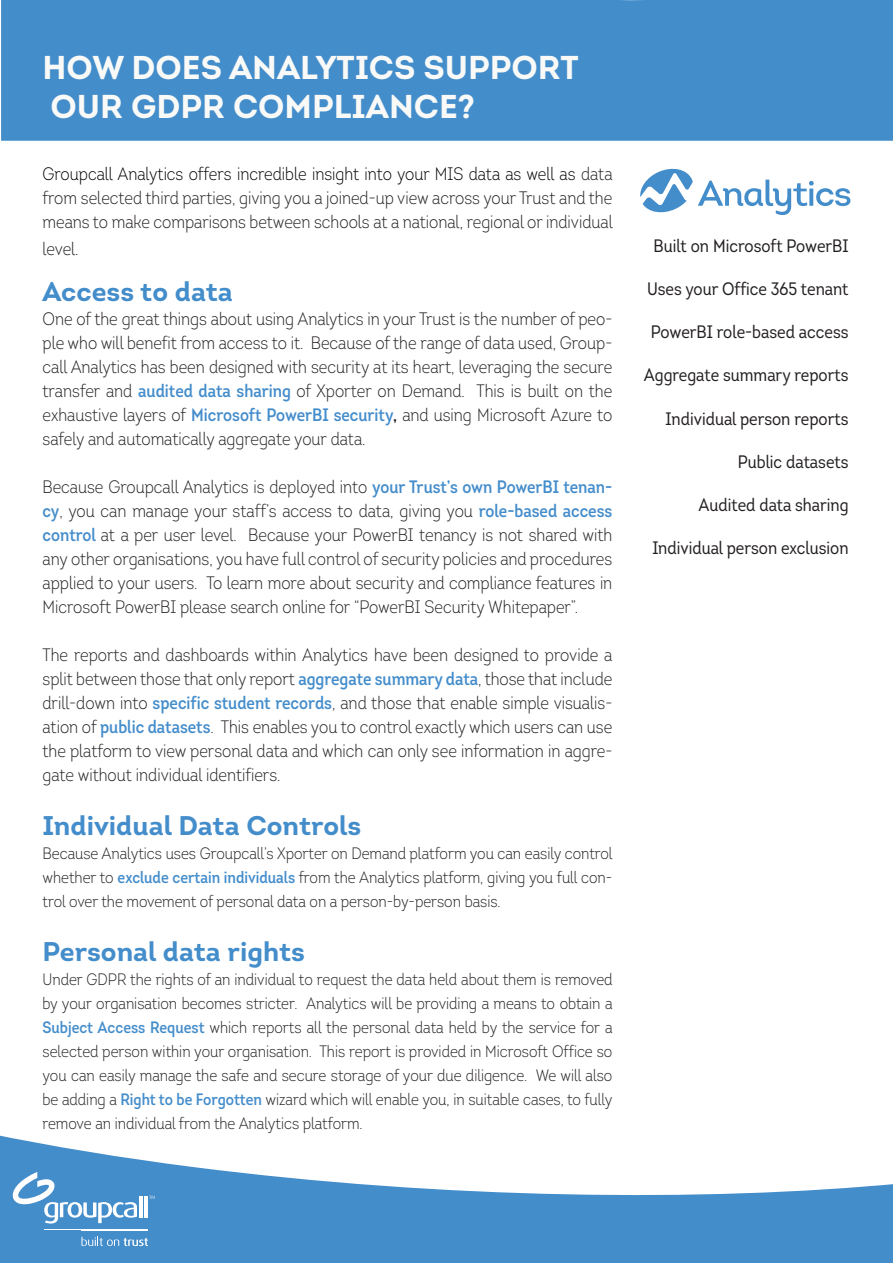
<style>
.page{position:relative;width:893px;height:1263px;background:#fff}
.page>*{position:absolute;margin:0;border:0;box-sizing:border-box;transform-origin:0 0}
.t1{font:700 33px "Intro";color:#f9faf8}
.t2{font:700 27px "Intro";color:#448dcb}
.t3{font:300 18px/24px "Intro Cond";color:#231f20;text-align:justify}
.t4{font:18px "Intro Cond";color:#231f20}
.t5{font:300 16.5px/24px "Intro Cond";color:#231f20;text-align:justify}
.s1{color:#000001}
.s2{font-weight:600;color:#448dcb}
.s3{font-weight:600}
</style>
<div class="page">
<div style="left:1px;top:0;width:892px;height:141px;background:#448dcb"></div>
<svg style="left:0;top:1135px;width:893px;height:128px;fill:#448dcb"></svg>
<svg style="left:640px;top:169px;width:210px;height:46px"></svg>
<svg style="left:13px;top:1172px;width:124px;height:51px"></svg>
<hr style="left:139px;top:1196px;width:3px;height:21px;background:#fff">
<hr style="left:144px;top:1196px;width:4px;height:21px;background:#fff">
<svg style="left:81px;top:1237px;width:67px;height:9px"></svg>
<hr style="left:82px;top:1229px;width:66px;height:2px;background:#fff">
<hr style="left:44px;top:1229px;width:39px;height:1px;background:#fff">
<svg style="left:149px;top:1196px;width:6px;height:3px"></svg>
<p class="t1" style="left:43px;top:46px;width:538px">HOW DOES ANALYTICS SUPPORT</p>
<p class="t1" style="left:51px;top:86px;width:426px">OUR GDPR COMPLIANCE?</p>
<p class="t3" style="left:43px;top:161px;width:572px"><span class="s1">Groupcall Analytics offers incredible insight into your MIS data as well as</span> data from selected third parties, giving you a joined-up view across your Trust and the means to make comparisons between schools at a national, regional or individual</p>
<p class="t3" style="left:43px;top:237px;width:38px">level.</p>
<p class="t2" style="left:43px;top:274px;width:192px">Access to data</p>
<p class="t3" style="left:43px;top:307px;width:571px">One of the great things about using Analytics in your Trust is the number of peo&shy;ple who will benefit from access to it. Because of the range of data used, Group&shy;call Analytics has been designed with security at its heart, leveraging the secure transfer and <span class="s2">audited data sharing</span> of Xporter on Demand. This is built on the exhaustive layers of <span class="s2">Microsoft PowerBI security</span><span class="s3">,</span> and using Microsoft Azure to safely and automatically aggregate your data.</p>
<p class="t3" style="left:43px;top:475px;width:571px">Because Groupcall Analytics is deployed into <span class="s2">your Trust’s own PowerBI tenan&shy;cy</span>, you can manage your staff’s access to data, giving you <span class="s2">role-based access control</span> at a per user level. Because your PowerBI tenancy is not shared with any other organisations, you have full control of security policies and procedures applied to your users. To learn more about security and compliance features in Microsoft PowerBI please search online for “PowerBI Security Whitepaper”.</p>
<p class="t3" style="left:43px;top:643px;width:571px">The reports and dashboards within Analytics have been designed to provide a split between those that only report <span class="s2">aggregate summary data</span>, those that include drill-down into <span class="s2">specific student records</span>, and those that enable simple visualis&shy;ation of <span class="s2">public datasets</span>. This enables you to control exactly which users can use the platform to view personal data and which can only see information in aggre&shy;gate without individual identifiers.</p>
<p class="t2" style="left:43px;top:808px;width:320px">Individual Data Controls</p>
<p class="t5" style="left:43px;top:841px;width:572px">Because Analytics uses Groupcall’s Xporter on Demand platform you can easily control whether to <span class="s2">exclude certain individuals</span> from the Analytics platform, giving you full con&shy;trol over the movement of personal data on a person-by-person basis.</p>
<p class="t2" style="left:43px;top:934px;width:264px">Personal data rights</p>
<p class="t5" style="left:43px;top:967px;width:572px">Under GDPR the rights of an individual to request the data held about them is removed by your organisation becomes stricter. Analytics will be providing a means to obtain a <span class="s2">Subject Access Request</span> which reports all the personal data held by the service for a selected person within your organisation. This report is provided in Microsoft Office so you can easily manage the safe and secure storage of your due diligence. We will also be adding a <span class="s2">Right to be Forgotten</span> wizard which will enable you, in suitable cases, to fully remove an individual from the Analytics platform.</p>
<p class="t4" style="left:654px;top:235px;width:196px">Built on Microsoft PowerBI</p>
<p class="t4" style="left:647px;top:278px;width:203px">Uses your Office 365 tenant</p>
<p class="t4" style="left:651px;top:321px;width:199px">PowerBI role-based access</p>
<p class="t4" style="left:644px;top:364px;width:206px">Aggregate summary reports</p>
<p class="t4" style="left:666px;top:407px;width:184px">Individual person reports</p>
<p class="t4" style="left:738px;top:451px;width:112px">Public datasets</p>
<p class="t4" style="left:699px;top:494px;width:151px">Audited data sharing</p>
<p class="t4" style="left:652px;top:537px;width:198px">Individual person exclusion</p>
</div>
